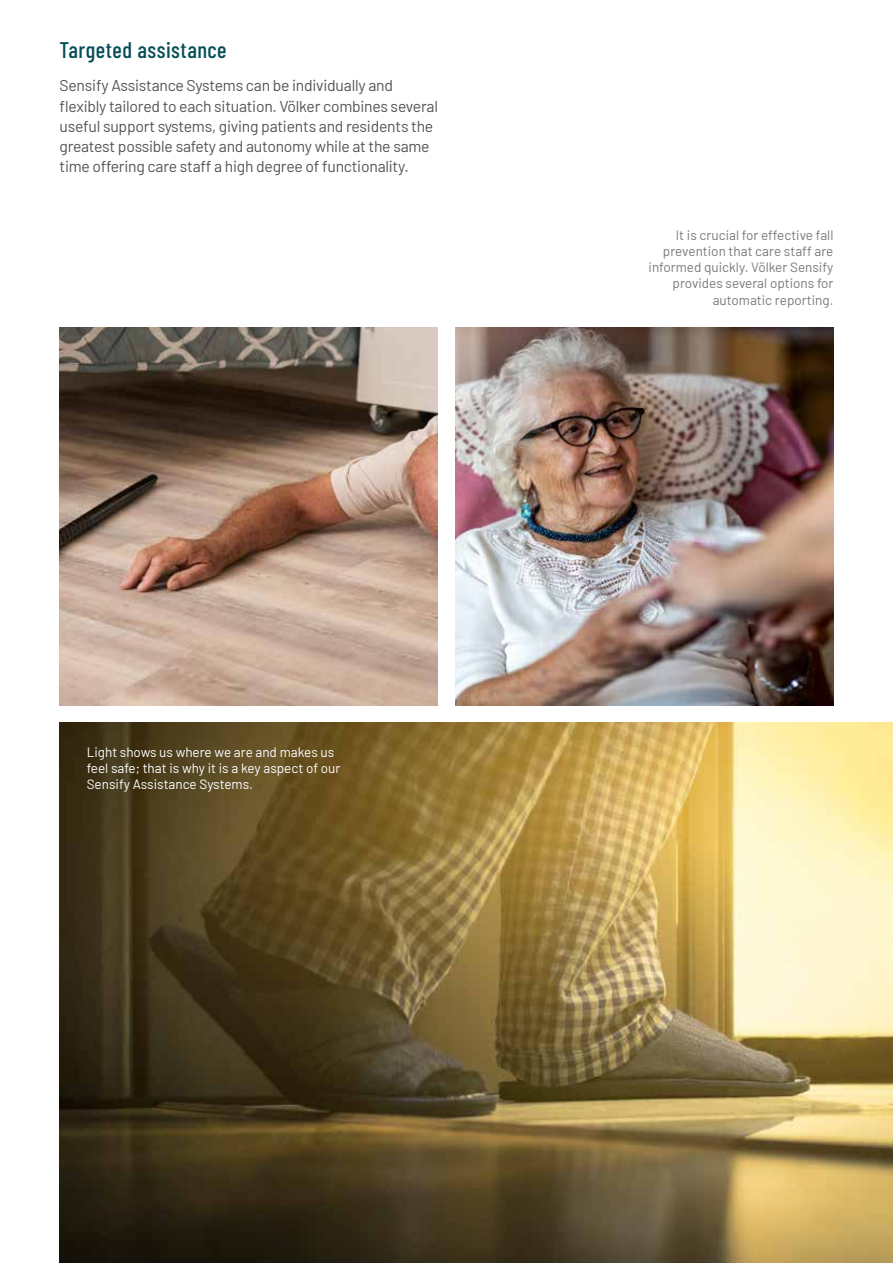
<style>
.page{position:relative;width:893px;height:1263px;background:#fff}
.page>*{position:absolute;margin:0;border:0;box-sizing:border-box;transform-origin:0 0}
.t1{font:500 22.5px "Barlow Condensed";letter-spacing:.02em;color:#064e57}
.t2{font:15.75px/20.2px "Barlow";letter-spacing:-.015em;color:#535454}
.t3{font:13.5px/16.2px "Barlow";color:#787a7a;text-align:right}
.t4{font:13.5px/16.2px "Barlow";color:#fff}
</style>
<div class="page">
<img style="left:60px;top:723px;width:833px;height:540px">
<img style="left:455px;top:327px;width:378px;height:379px">
<img style="left:60px;top:327px;width:378px;height:379px">
<h1 class="t1" style="left:60px;top:34px;width:169px">Targeted assistance</h1>
<p class="t2" style="left:60px;top:74px;width:380px">Sensify Assistance Systems can be individually and flexibly tailored to each situation. Völker combines several useful support systems, giving patients and residents the greatest possible safety and autonomy while at the same time offering care staff a high degree of functionality.</p>
<p class="t4" style="left:87px;top:743px;width:255px">Light shows us where we are and makes us feel safe; that is why it is a key aspect of our<br>Sensify Assistance Systems.</p>
<p class="t3" style="left:649px;top:226px;width:186px">It is crucial for effective fall prevention that care staff are informed quickly. Völker Sensify provides several options for automatic reporting.</p>
</div>
